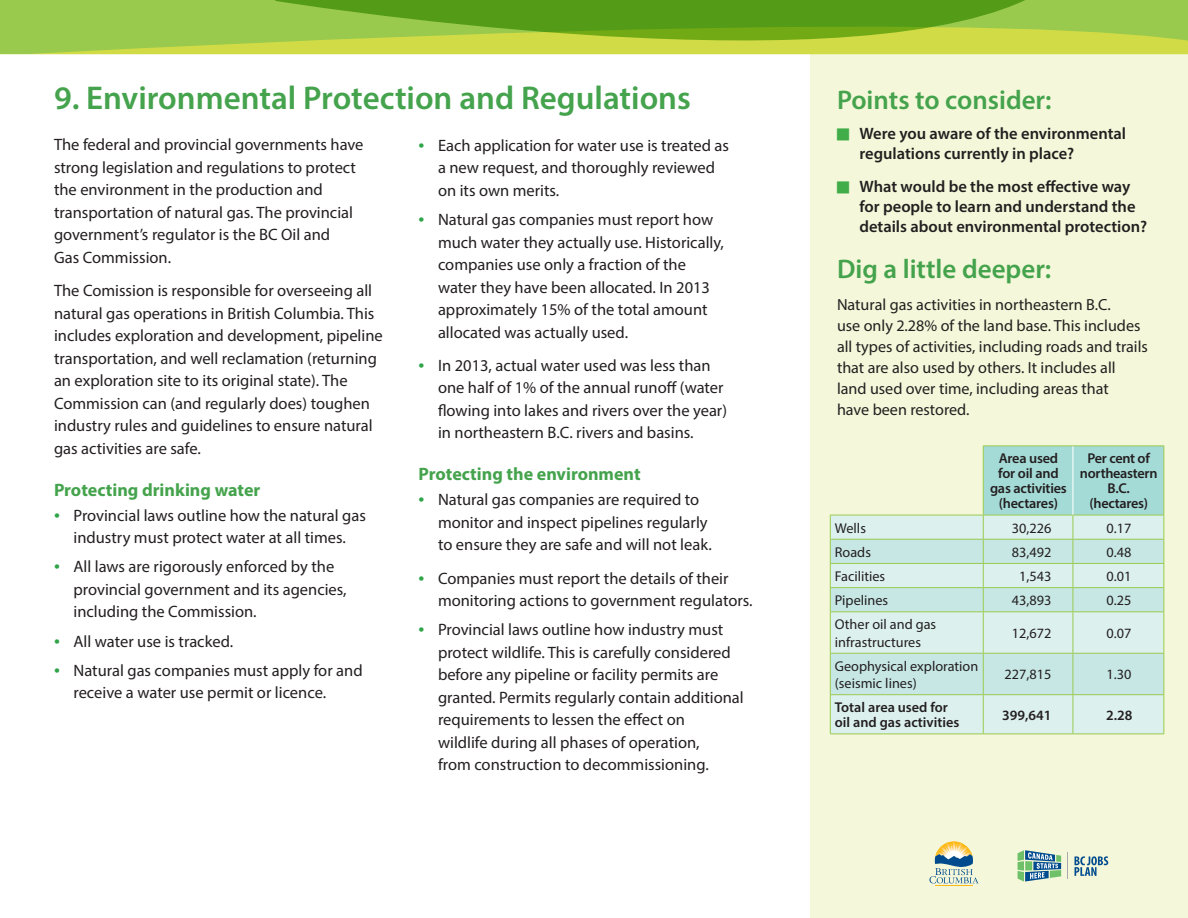
<style>
.page{position:relative;width:1188px;height:918px;background:#fff}
.page>*{position:absolute;margin:0;border:0;box-sizing:border-box;transform-origin:0 0}
.t1{font:600 33px "Myriad Pro";color:#44a34c}
.t2{font:600 27px "Myriad Pro";color:#44a34c}
.t3{font:700 18px "Myriad Pro";color:#44a34c}
.t4{font:16.5px/22.5px "Myriad Pro";color:#231f20}
.t5{font:600 16.5px/19.8px "Myriad Pro";color:#231f20}
.t6{font:16.2px/21px "Myriad Pro";color:#231f20}
.t7{font:14.25px/17.2px "Myriad Pro";color:#231f20}
.t8{font:600 14.25px/15px "Myriad Pro";letter-spacing:-.015em;color:#231f20;text-align:center}
.s1{font-size:21px;color:#30a449}
</style>
<div class="page">
<div style="left:0;top:0;width:1188px;height:54px;background:#99ca4d"></div>
<svg style="left:33px;top:30px;width:1155px;height:24px;fill:#d1db46"></svg>
<svg style="left:274px;top:0;width:778px;height:42px"></svg>
<div style="left:810px;top:54px;width:378px;height:864px;background:#f4f7d9"></div>
<div style="left:831px;top:516px;width:332px;height:218px;background:#dcf0ee"></div>
<svg style="left:831px;top:540px;width:332px;height:154px;background:#cfeae7"></svg>
<hr style="left:830px;top:515px;width:153px;height:1px;background:#99cb4f">
<hr style="left:830px;top:539px;width:153px;height:1px;background:#99cb4f">
<hr style="left:830px;top:563px;width:153px;height:1px;background:#99cb4f">
<hr style="left:830px;top:587px;width:153px;height:1px;background:#99cb4f">
<svg style="left:830px;top:515px;width:1px;height:96px"></svg>
<svg style="left:983px;top:446px;width:181px;height:165px;background:#bde3dc"></svg>
<hr style="left:830px;top:611px;width:153px;height:1px;background:#99cb4f">
<hr style="left:830px;top:612px;width:1px;height:41px;background:#99cb4f">
<hr style="left:983px;top:611px;width:90px;height:1px;background:#99cb4f">
<hr style="left:983px;top:612px;width:1px;height:41px;background:#99cb4f">
<hr style="left:1073px;top:611px;width:91px;height:1px;background:#99cb4f">
<hr style="left:1073px;top:612px;width:1px;height:41px;background:#99cb4f">
<hr style="left:1163px;top:612px;width:1px;height:41px;background:#99cb4f">
<hr style="left:830px;top:653px;width:153px;height:1px;background:#99cb4f">
<hr style="left:830px;top:654px;width:1px;height:40px;background:#99cb4f">
<hr style="left:983px;top:653px;width:90px;height:1px;background:#99cb4f">
<hr style="left:983px;top:654px;width:1px;height:40px;background:#99cb4f">
<hr style="left:1073px;top:653px;width:91px;height:1px;background:#99cb4f">
<hr style="left:1073px;top:654px;width:1px;height:40px;background:#99cb4f">
<hr style="left:1163px;top:654px;width:1px;height:40px;background:#99cb4f">
<hr style="left:830px;top:694px;width:153px;height:1px;background:#99cb4f">
<hr style="left:830px;top:695px;width:1px;height:39px;background:#99cb4f">
<hr style="left:983px;top:694px;width:90px;height:1px;background:#99cb4f">
<hr style="left:983px;top:695px;width:1px;height:39px;background:#99cb4f">
<hr style="left:1073px;top:694px;width:91px;height:1px;background:#99cb4f">
<hr style="left:1073px;top:695px;width:1px;height:39px;background:#99cb4f">
<hr style="left:1163px;top:695px;width:1px;height:39px;background:#99cb4f">
<hr style="left:830px;top:734px;width:153px;height:1px;background:#99cb4f">
<hr style="left:983px;top:734px;width:90px;height:1px;background:#99cb4f">
<hr style="left:1073px;top:734px;width:91px;height:1px;background:#99cb4f">
<hr style="left:1073px;top:446px;width:1px;height:69px;background:#fff">
<hr style="left:935px;top:886px;width:38px;height:1px;background:#fdb913">
<svg style="left:929px;top:841px;width:49px;height:42px"></svg>
<svg style="left:1075px;top:856px;width:33px;height:20px"></svg>
<svg style="left:1018px;top:850px;width:43px;height:32px"></svg>
<h1 class="t1" style="left:54px;top:76px;width:638px">9. Environmental Protection and Regulations</h1>
<p class="t4" style="left:438px;top:134px;width:293px;text-indent:-20px"><span class="s1">•</span> Each application for water use is treated as a new request, and thoroughly reviewed on its own merits.</p>
<p class="t4" style="left:438px;top:208px;width:288px;text-indent:-20px"><span class="s1">•</span> Natural gas companies must report how much water they actually use. Historically, companies use only a fraction of the water they have been allocated. In 2013 approximately 15% of the total amount allocated was actually used.</p>
<p class="t4" style="left:438px;top:354px;width:291px;text-indent:-20px"><span class="s1">•</span> In 2013, actual water used was less than one half of 1% of the annual runoff (water flowing into lakes and rivers over the year) in northeastern B.C. rivers and basins.</p>
<p class="t3" style="left:418px;top:462px;width:224px">Protecting the environment</p>
<p class="t4" style="left:438px;top:488px;width:275px;text-indent:-20px"><span class="s1">•</span> Natural gas companies are required to monitor and inspect pipelines regularly to ensure they are safe and will not leak.</p>
<p class="t4" style="left:438px;top:567px;width:316px;text-indent:-20px"><span class="s1">•</span> Companies must report the details of their monitoring actions to government regulators.</p>
<p class="t4" style="left:438px;top:618px;width:307px;text-indent:-20px"><span class="s1">•</span> Provincial laws outline how industry must protect wildlife. This is carefully considered before any pipeline or facility permits are granted. Permits regularly contain additional requirements to lessen the effect on<br>wildlife during all phases of operation,<br>from construction to decommissioning.</p>
<p class="t4" style="left:54px;top:133px;width:311px">The federal and provincial governments have strong legislation and regulations to protect the environment in the production and transportation of natural gas. The provincial government’s regulator is the BC Oil and<br>Gas Commission.</p>
<p class="t4" style="left:54px;top:279px;width:330px">The Comission is responsible for overseeing all natural gas operations in British Columbia. This includes exploration and development, pipeline transportation, and well reclamation (returning an exploration site to its original state). The Commission can (and regularly does) toughen industry rules and guidelines to ensure natural gas activities are safe.</p>
<p class="t3" style="left:54px;top:478px;width:208px">Protecting drinking water</p>
<p class="t4" style="left:54px;top:504px;width:313px;text-align:center"><span class="s1">•</span> Provincial laws outline how the natural gas industry must protect water at all times.</p>
<p class="t4" style="left:74px;top:555px;width:275px;text-indent:-20px"><span class="s1">•</span> All laws are rigorously enforced by the provincial government and its agencies, including the Commission.</p>
<p class="t4" style="left:54px;top:630px;width:181px"><span class="s1">•</span> All water use is tracked.</p>
<p class="t4" style="left:74px;top:659px;width:291px;text-indent:-20px"><span class="s1">•</span> Natural gas companies must apply for and receive a water use permit or licence.</p>
<h2 class="t2" style="left:837px;top:82px;width:216px">Points to consider:</h2>
<p class="t5" style="left:860px;top:123px;width:268px">Were you aware of the environmental regulations currently in place?</p>
<p class="t5" style="left:860px;top:176px;width:289px">What would be the most effective way for people to learn and understand the details about environmental protection?</p>
<h2 class="t2" style="left:837px;top:252px;width:216px">Dig a little deeper:</h2>
<p class="t6" style="left:837px;top:293px;width:312px">Natural gas activities in northeastern B.C.<br>use only 2.28% of the land base. This includes all types of activities, including roads and trails that are also used by others. It includes all land used over time, including areas that<br>have been restored.</p>
<p class="t8" style="left:990px;top:451px;width:78px">Area used for oil and gas activities (hectares)</p>
<p class="t8" style="left:1080px;top:451px;width:79px">Per cent of northeastern<br>B.C. (hectares)</p>
<p class="t7" style="left:835px;top:519px;width:33px">Wells</p>
<p class="t7" style="left:1012px;top:519px;width:41px">30,226</p>
<p class="t7" style="left:1106px;top:519px;width:26px">0.17</p>
<p class="t7" style="left:835px;top:543px;width:38px">Roads</p>
<p class="t7" style="left:1012px;top:543px;width:41px">83,492</p>
<p class="t7" style="left:1106px;top:543px;width:26px">0.48</p>
<p class="t7" style="left:835px;top:567px;width:52px">Facilities</p>
<p class="t7" style="left:1019px;top:567px;width:34px">1,543</p>
<p class="t7" style="left:1106px;top:567px;width:26px">0.01</p>
<p class="t7" style="left:835px;top:591px;width:55px">Pipelines</p>
<p class="t7" style="left:1012px;top:591px;width:41px">43,893</p>
<p class="t7" style="left:1106px;top:591px;width:26px">0.25</p>
<p class="t7" style="left:835px;top:616px;width:103px">Other oil and gas infrastructures</p>
<p class="t7" style="left:1012px;top:624px;width:41px">12,672</p>
<p class="t7" style="left:1106px;top:624px;width:26px">0.07</p>
<p class="t7" style="left:835px;top:657px;width:145px">Geophysical exploration (seismic lines)</p>
<p class="t7" style="left:1005px;top:666px;width:48px">227,815</p>
<p class="t7" style="left:1106px;top:666px;width:26px">1.30</p>
<p class="t8" style="left:835px;top:700px;width:126px;text-align:left">Total area used for oil and gas activities</p>
<p class="t8" style="left:1002px;top:707px;width:51px">399,641</p>
<p class="t8" style="left:1106px;top:707px;width:28px">2.28</p>
</div>
